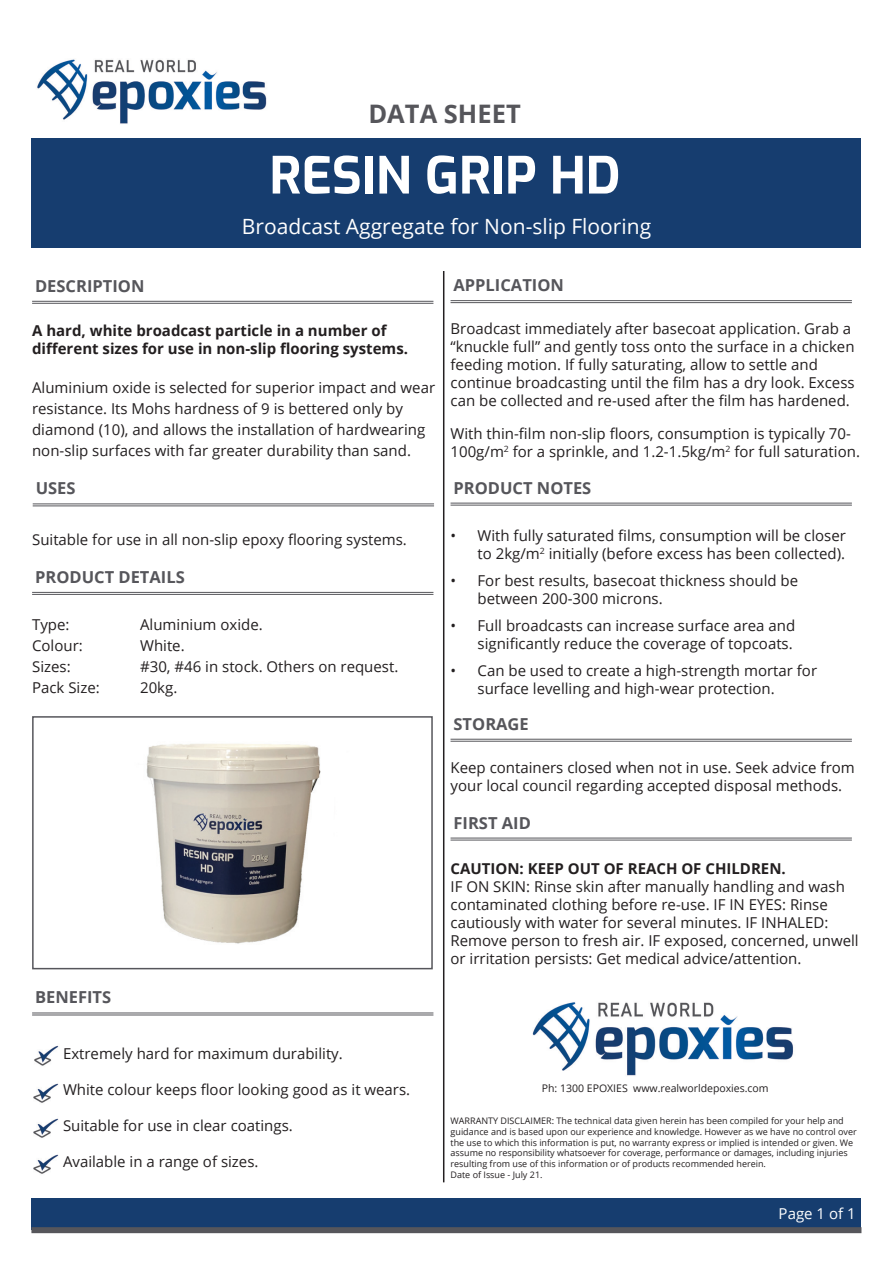
<style>
.page{position:relative;width:893px;height:1263px;background:#fff}
.page>*{position:absolute;margin:0;border:0;box-sizing:border-box;transform-origin:0 0}
.t1{font:700 51px "Exo";color:#fff}
.t2{font:700 25.5px "Open Sans";color:#56565b}
.t3{font:21px "Open Sans";color:#fff}
.t4{font:700 16.5px "Open Sans";color:#56565b}
.t5{font:15px/18px "Open Sans";color:#231f20}
.t6{font:700 15px/18px "Open Sans";color:#231f20}
.t7{font:15px "Open Sans";color:#fff}
.t8{font:10.5px "Open Sans";color:#231f20}
.t9{font:9px/10.8px "Open Sans";color:#231f20}
</style>
<div class="page">
<img style="left:37px;top:59px;width:230px;height:65px">
<div style="left:32px;top:138px;width:829px;height:110px;background:#163d6f"></div>
<hr style="left:443px;top:271px;width:1px;height:911px;background:#231f20">
<div style="left:32px;top:1199px;width:829px;height:31px;background:#163d6f"></div>
<div style="left:31px;top:1227px;width:830px;height:6px;background:#56565b"></div>
<img style="left:34px;top:1045px;width:25px;height:21px">
<hr style="left:32px;top:301px;width:401px;height:1px;background:#56565b">
<hr style="left:32px;top:303px;width:401px;height:1px;background:#56565b">
<img style="left:33px;top:1083px;width:26px;height:20px">
<img style="left:33px;top:1118px;width:26px;height:20px">
<hr style="left:33px;top:503px;width:401px;height:1px;background:#56565b">
<hr style="left:33px;top:505px;width:401px;height:1px;background:#56565b">
<hr style="left:32px;top:592px;width:401px;height:1px;background:#56565b">
<hr style="left:32px;top:594px;width:401px;height:1px;background:#56565b">
<hr style="left:32px;top:1012px;width:401px;height:1px;background:#56565b">
<hr style="left:32px;top:1014px;width:401px;height:1px;background:#56565b">
<img style="left:33px;top:1154px;width:26px;height:20px">
<img style="left:146px;top:743px;width:175px;height:201px">
<div style="left:32px;top:716px;width:401px;height:253px;border:2px solid #56565b"></div>
<hr style="left:451px;top:300px;width:401px;height:1px;background:#56565b">
<hr style="left:451px;top:302px;width:401px;height:1px;background:#56565b">
<hr style="left:451px;top:503px;width:401px;height:1px;background:#56565b">
<hr style="left:451px;top:505px;width:401px;height:1px;background:#56565b">
<hr style="left:451px;top:739px;width:401px;height:1px;background:#56565b">
<hr style="left:451px;top:741px;width:401px;height:1px;background:#56565b">
<hr style="left:451px;top:837px;width:401px;height:1px;background:#56565b">
<hr style="left:451px;top:839px;width:401px;height:1px;background:#56565b">
<img style="left:532px;top:1002px;width:261px;height:74px">
<h2 class="t2" style="left:368px;top:96px;width:154px">DATA SHEET</h2>
<p class="t4" style="left:35px;top:274px;width:111px">DESCRIPTION</p>
<h1 class="t1" style="left:269px;top:138px;width:352px">RESIN GRIP HD</h1>
<h3 class="t3" style="left:242px;top:212px;width:411px">Broadcast Aggregate for Non-slip Flooring</h3>
<p class="t4" style="left:454px;top:273px;width:112px">APPLICATION</p>
<p class="t6" style="left:32px;top:321px;width:377px">A hard, white broadcast particle in a number of different sizes for use in non-slip flooring systems.</p>
<p class="t5" style="left:32px;top:377px;width:405px;line-height:21px">Aluminium oxide is selected for superior impact and wear resistance. Its Mohs hardness of 9 is bettered only by diamond (10), and allows the installation of hardwearing non-slip surfaces with far greater durability than sand.</p>
<p class="t4" style="left:36px;top:477px;width:41px">USES</p>
<p class="t5" style="left:32px;top:530px;width:376px">Suitable for use in all non-slip epoxy flooring systems.</p>
<p class="t4" style="left:35px;top:565px;width:151px">PRODUCT DETAILS</p>
<p class="t5" style="left:32px;top:615px;width:39px">Type:</p>
<p class="t5" style="left:140px;top:615px;width:124px">Aluminium oxide.</p>
<p class="t5" style="left:32px;top:636px;width:52px">Colour:</p>
<p class="t5" style="left:140px;top:636px;width:46px">White.</p>
<p class="t5" style="left:32px;top:657px;width:40px">Sizes:</p>
<p class="t5" style="left:140px;top:657px;width:260px">#30, #46 in stock. Others on request.</p>
<p class="t5" style="left:32px;top:678px;width:69px">Pack Size:</p>
<p class="t5" style="left:140px;top:678px;width:39px">20kg.</p>
<p class="t4" style="left:35px;top:986px;width:78px">BENEFITS</p>
<p class="t5" style="left:451px;top:319px;width:406px">Broadcast immediately after basecoat application. Grab a “knuckle full” and gently toss onto the surface in a chicken feeding motion. If fully saturating, allow to settle and continue broadcasting until the film has a dry look. Excess can be collected and re-used after the film has hardened.</p>
<p class="t5" style="left:451px;top:424px;width:411px">With thin-film non-slip floors, consumption is typically 70-<br>100g/m<sup>2</sup> for a sprinkle, and 1.2-1.5kg/m<sup>2</sup> for full saturation.</p>
<p class="t4" style="left:454px;top:476px;width:139px">PRODUCT NOTES</p>
<p class="t5" style="left:451px;top:526px;width:397px;text-align:right">• With fully saturated films, consumption will be closer to 2kg/m<sup>2</sup> initially (before excess has been collected).</p>
<p class="t5" style="left:478px;top:571px;width:322px;text-indent:-27px">• For best results, basecoat thickness should be between 200-300 microns.</p>
<p class="t5" style="left:451px;top:616px;width:346px;text-align:right">• Full broadcasts can increase surface area and significantly reduce the coverage of topcoats.</p>
<p class="t5" style="left:478px;top:661px;width:341px;text-indent:-27px">• Can be used to create a high-strength mortar for surface levelling and high-wear protection.</p>
<p class="t4" style="left:454px;top:712px;width:77px">STORAGE</p>
<p class="t5" style="left:451px;top:759px;width:406px">Keep containers closed when not in use. Seek advice from your local council regarding accepted disposal methods.</p>
<p class="t4" style="left:454px;top:811px;width:79px">FIRST AID</p>
<p class="t6" style="left:451px;top:859px;width:337px">CAUTION: KEEP OUT OF REACH OF CHILDREN.</p>
<p class="t5" style="left:451px;top:877px;width:410px">IF ON SKIN: Rinse skin after manually handling and wash contaminated clothing before re-use. IF IN EYES: Rinse cautiously with water for several minutes. IF INHALED:<br>Remove person to fresh air. IF exposed, concerned, unwell or irritation persists: Get medical advice/attention.</p>
<p class="t5" style="left:32px;top:1044px;width:312px">• Extremely hard for maximum durability.</p>
<p class="t5" style="left:32px;top:1080px;width:380px">• White colour keeps floor looking good as it wears.</p>
<p class="t5" style="left:63px;top:1116px;width:231px">Suitable for use in clear coatings.</p>
<p class="t5" style="left:63px;top:1152px;width:197px">Available in a range of sizes.</p>
<p class="t8" style="left:542px;top:1080px;width:228px">Ph: 1300 EPOXIES www.realworldepoxies.com</p>
<p class="t9" style="left:451px;top:1115px;width:408px">WARRANTY DISCLAIMER: The technical data given herein has been compiled for your help and guidance and is based upon our experience and knowledge. However as we have no control over the use to which this information is put, no warranty express or implied is intended or given. We assume no responsibility whatsoever for coverage, performance or damages, including injuries resulting from use of this information or of products recommended herein.<br>Date of Issue - July 21.</p>
<p class="t7" style="left:779px;top:1203px;width:79px">Page 1 of 1</p>
</div>
